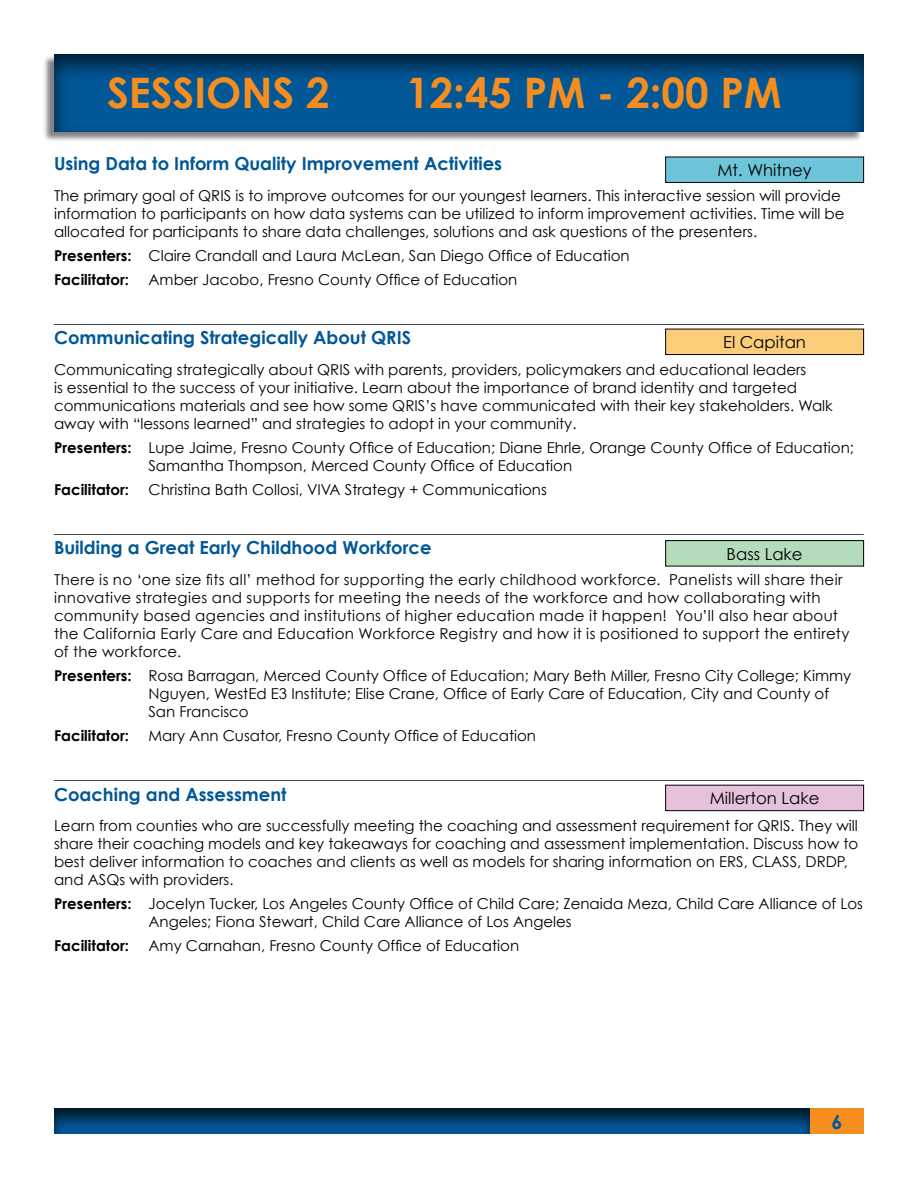
<style>
.page{position:relative;width:918px;height:1188px;background:#fff}
.page>*{position:absolute;margin:0;border:0;box-sizing:border-box;transform-origin:0 0}
.t1{font:700 42px "Century Gothic";color:#f68e1f}
.t2{font:700 19.5px "Century Gothic";color:#025797}
.t3{font:700 18px "Century Gothic";color:#025797}
.t4{font:16.5px "Century Gothic";color:#000}
.t5{font:15px/18px "Century Gothic";color:#000}
.t6{font:15px/18px "Century Gothic";letter-spacing:.02em;color:#000}
.t7{font:700 15px "Century Gothic";color:#000}
.s1{font-weight:700}
</style>
<div class="page">
<div style="left:43px;top:55px;width:820px;height:87px;background:#000;opacity:.5"></div>
<div style="left:52px;top:52px;width:814px;height:82px;background:#000;opacity:.7"></div>
<div style="left:52px;top:1108px;width:760px;height:28px;background:#000;opacity:.7"></div>
<div style="left:810px;top:1109px;width:54px;height:25px;background:#f68e1f"></div>
<div style="left:666px;top:157px;width:198px;height:25px;background:#6ec5da"></div>
<div style="left:665px;top:157px;width:199px;height:26px;border:1px solid #000"></div>
<div style="left:666px;top:329px;width:198px;height:26px;background:#fbcd79"></div>
<div style="left:665px;top:329px;width:199px;height:26px;border:1px solid #000"></div>
<div style="left:666px;top:541px;width:198px;height:25px;background:#b2dcbb"></div>
<div style="left:665px;top:540px;width:199px;height:26px;border:1px solid #000"></div>
<div style="left:666px;top:785px;width:198px;height:26px;background:#e6c1dc"></div>
<div style="left:665px;top:785px;width:199px;height:26px;border:1px solid #000"></div>
<h1 class="t1" style="left:107px;top:67px;width:224px">Sessions 2</h1>
<h1 class="t1" style="left:406px;top:67px;width:377px">12:45 pm - 2:00 Pm</h1>
<p class="t3" style="left:54px;top:152px;width:450px">Using Data to Inform Quality Improvement Activities</p>
<p class="t5" style="left:54px;top:186px;width:792px">The primary goal of QRIS is to improve outcomes for our youngest learners. This interactive session will provide information to participants on how data systems can be utilized to inform improvement activities. Time will be allocated for participants to share data challenges, solutions and ask questions of the presenters.</p>
<p class="t5" style="left:54px;top:243px;width:577px;line-height:24px"><span class="s1">Presenters:</span> Claire Crandall and Laura McLean, San Diego Office of Education<br><span class="s1">Facilitator:</span></p>
<p class="t4" style="left:717px;top:160px;width:96px">Mt. Whitney</p>
<p class="t5" style="left:148px;top:270px;width:370px">Amber Jacobo, Fresno County Office of Education</p>
<p class="t5" style="left:54px;top:308px;width:811px">____________________________________________________________________________________________________________</p>
<p class="t3" style="left:54px;top:326px;width:359px">Communicating Strategically About QRIS</p>
<p class="t5" style="left:54px;top:360px;width:780px">Communicating strategically about QRIS with parents, providers, policymakers and educational leaders<br>is essential to the success of your initiative. Learn about the importance of brand identity and targeted communications materials and see how some QRIS’s have communicated with their key stakeholders. Walk away with “lessons learned” and strategies to adopt in your community.</p>
<p class="t5" style="left:148px;top:438px;width:707px;text-indent:-94px"><span class="s1">Presenters:</span> Lupe Jaime, Fresno County Office of Education; Diane Ehrle, Orange County Office of Education;<br>Samantha Thompson, Merced County Office of Education</p>
<p class="t7" style="left:54px;top:480px;width:76px">Facilitator:</p>
<p class="t5" style="left:148px;top:480px;width:400px">Christina Bath Collosi, VIVA Strategy + Communications</p>
<p class="t5" style="left:54px;top:518px;width:811px">____________________________________________________________________________________________________________</p>
<p class="t3" style="left:54px;top:537px;width:379px">Building a Great Early Childhood Workforce</p>
<p class="t6" style="left:54px;top:571px;width:797px">There is no ‘one size fits all’ method for supporting the early childhood workforce. Panelists will share their innovative strategies and supports for meeting the needs of the workforce and how collaborating with community based agencies and institutions of higher education made it happen! You’ll also hear about the California Early Care and Education Workforce Registry and how it is positioned to support the entirety of the workforce.</p>
<p class="t5" style="left:148px;top:667px;width:704px;text-indent:-94px"><span class="s1">Presenters:</span> Rosa Barragan, Merced County Office of Education; Mary Beth Miller, Fresno City College; Kimmy<br>Nguyen, WestEd E3 Institute; Elise Crane, Office of Early Care of Education, City and County of<br>San Francisco</p>
<p class="t7" style="left:54px;top:726px;width:76px">Facilitator:</p>
<p class="t5" style="left:148px;top:727px;width:389px">Mary Ann Cusator, Fresno County Office of Education</p>
<p class="t5" style="left:54px;top:764px;width:811px">____________________________________________________________________________________________________________</p>
<p class="t3" style="left:54px;top:783px;width:234px">Coaching and Assessment</p>
<p class="t5" style="left:54px;top:817px;width:806px">Learn from counties who are successfully meeting the coaching and assessment requirement for QRIS. They will share their coaching models and key takeaways for coaching and assessment implementation. Discuss how to best deliver information to coaches and clients as well as models for sharing information on ERS, CLASS, DRDP, and ASQs with providers.</p>
<p class="t5" style="left:148px;top:895px;width:716px;text-indent:-94px"><span class="s1">Presenters:</span> Jocelyn Tucker, Los Angeles County Office of Child Care; Zenaida Meza, Child Care Alliance of Los<br>Angeles; Fiona Stewart, Child Care Alliance of Los Angeles</p>
<p class="t7" style="left:54px;top:936px;width:76px">Facilitator:</p>
<p class="t5" style="left:148px;top:937px;width:372px">Amy Carnahan, Fresno County Office of Education</p>
<p class="t4" style="left:723px;top:332px;width:84px">El Capitan</p>
<p class="t4" style="left:727px;top:544px;width:78px">Bass Lake</p>
<p class="t4" style="left:710px;top:788px;width:111px">Millerton Lake</p>
<h2 class="t2" style="left:832px;top:1109px;width:12px">6</h2>
</div>
